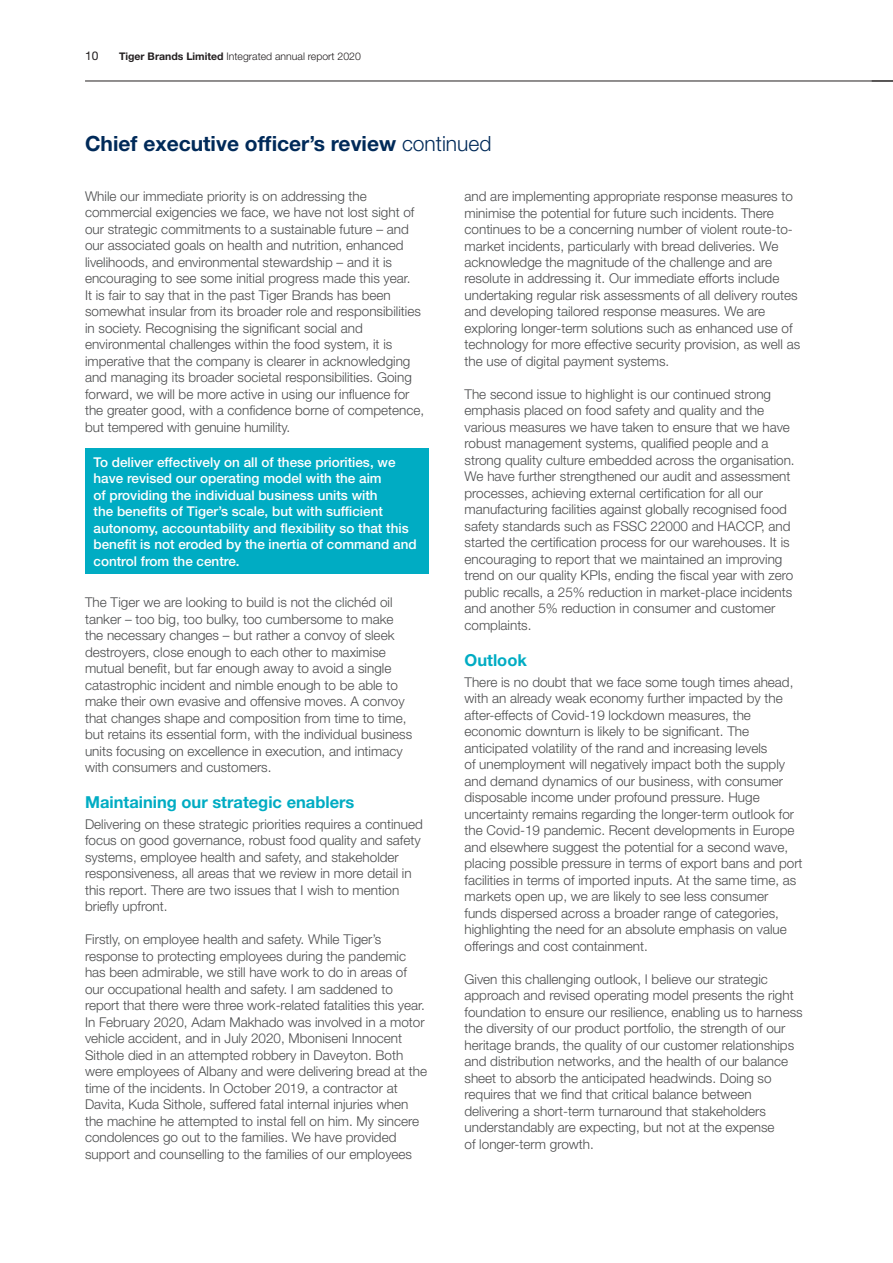
<style>
.page{position:relative;width:893px;height:1263px;background:#fff}
.page>*{position:absolute;margin:0;border:0;box-sizing:border-box;transform-origin:0 0}
.t1{font:700 21px "Helvetica Neue LT Std";color:#002a59}
.t2{font:700 16.5px "Helvetica Neue LT Std";color:#00acc3}
.t3{font:300 13.5px/16.5px "Helvetica Neue LT Std";color:#4b4c4d}
.t4{font:500 13.5px/16.5px "Helvetica Neue LT Std";color:#fff}
.t5{font:12px "Helvetica Neue LT Std";color:#231f20}
.t6{font:300 10.5px "Helvetica Neue LT Std";color:#231f20}
.s1{font-weight:700}
.s2{font-weight:300}
</style>
<div class="page">
<hr style="left:85px;top:81px;width:808px;height:1px;background:#231f20">
<div style="left:85px;top:448px;width:343px;height:126px;background:#00acc3"></div>
<p class="t5" style="left:85px;top:48px;width:15px">10</p>
<p class="t6" style="left:119px;top:49px;width:243px"><span class="s1">Tiger Brands Limited</span> Integrated annual report 2020</p>
<h1 class="t1" style="left:85px;top:130px;width:408px">Chief executive officer’s review <span class="s2">continued</span></h1>
<p class="t3" style="left:85px;top:188px;width:341px">While our immediate priority is on addressing the commercial exigencies we face, we have not lost sight of our strategic commitments to a sustainable future – and our associated goals on health and nutrition, enhanced livelihoods, and environmental stewardship – and it is encouraging to see some initial progress made this year.<br>It is fair to say that in the past Tiger Brands has been somewhat insular from its broader role and responsibilities in society. Recognising the significant social and environmental challenges within the food system, it is imperative that the company is clearer in acknowledging and managing its broader societal responsibilities. Going forward, we will be more active in using our influence for the greater good, with a confidence borne of competence, but tempered with genuine humility.</p>
<p class="t4" style="left:94px;top:453px;width:325px">To deliver effectively on all of these priorities, we have revised our operating model with the aim<br>of providing the individual business units with<br>the benefits of Tiger’s scale, but with sufficient autonomy, accountability and flexibility so that this benefit is not eroded by the inertia of command and control from the centre.</p>
<p class="t3" style="left:85px;top:594px;width:329px">The Tiger we are looking to build is not the clichéd oil tanker – too big, too bulky, too cumbersome to make the necessary changes – but rather a convoy of sleek destroyers, close enough to each other to maximise mutual benefit, but far enough away to avoid a single catastrophic incident and nimble enough to be able to make their own evasive and offensive moves. A convoy that changes shape and composition from time to time, but retains its essential form, with the individual business units focusing on excellence in execution, and intimacy with consumers and customers.</p>
<p class="t2" style="left:85px;top:792px;width:271px">Maintaining our strategic enablers</p>
<p class="t3" style="left:85px;top:816px;width:339px">Delivering on these strategic priorities requires a continued focus on good governance, robust food quality and safety systems, employee health and safety, and stakeholder responsiveness, all areas that we review in more detail in this report. There are two issues that I wish to mention briefly upfront.</p>
<p class="t3" style="left:85px;top:931px;width:344px">Firstly, on employee health and safety. While Tiger’s response to protecting employees during the pandemic has been admirable, we still have work to do in areas of our occupational health and safety. I am saddened to report that there were three work-related fatalities this year.<br>In February 2020, Adam Makhado was involved in a motor vehicle accident, and in July 2020, Mboniseni Innocent Sithole died in an attempted robbery in Daveyton. Both were employees of Albany and were delivering bread at the time of the incidents. In October 2019, a contractor at Davita, Kuda Sithole, suffered fatal internal injuries when the machine he attempted to instal fell on him. My sincere condolences go out to the families. We have provided support and counselling to the families of our employees</p>
<p class="t3" style="left:465px;top:188px;width:337px">and are implementing appropriate response measures to minimise the potential for future such incidents. There continues to be a concerning number of violent route-to&shy;market incidents, particularly with bread deliveries. We acknowledge the magnitude of the challenge and are resolute in addressing it. Our immediate efforts include undertaking regular risk assessments of all delivery routes and developing tailored response measures. We are exploring longer-term solutions such as enhanced use of technology for more effective security provision, as well as the use of digital payment systems.</p>
<p class="t3" style="left:465px;top:386px;width:332px">The second issue to highlight is our continued strong emphasis placed on food safety and quality and the various measures we have taken to ensure that we have robust management systems, qualified people and a strong quality culture embedded across the organisation.<br>We have further strengthened our audit and assessment processes, achieving external certification for all our manufacturing facilities against globally recognised food safety standards such as FSSC 22000 and HACCP, and started the certification process for our warehouses. It is encouraging to report that we maintained an improving trend on our quality KPIs, ending the fiscal year with zero public recalls, a 25% reduction in market-place incidents and another 5% reduction in consumer and customer complaints.</p>
<p class="t2" style="left:465px;top:650px;width:64px">Outlook</p>
<p class="t3" style="left:465px;top:673px;width:340px">There is no doubt that we face some tough times ahead, with an already weak economy further impacted by the after-effects of Covid-19 lockdown measures, the economic downturn is likely to be significant. The anticipated volatility of the rand and increasing levels<br>of unemployment will negatively impact both the supply and demand dynamics of our business, with consumer disposable income under profound pressure. Huge uncertainty remains regarding the longer-term outlook for the Covid-19 pandemic. Recent developments in Europe and elsewhere suggest the potential for a second wave, placing possible pressure in terms of export bans and port facilities in terms of imported inputs. At the same time, as markets open up, we are likely to see less consumer funds dispersed across a broader range of categories, highlighting the need for an absolute emphasis on value offerings and cost containment.</p>
<p class="t3" style="left:465px;top:970px;width:340px">Given this challenging outlook, I believe our strategic approach and revised operating model presents the right foundation to ensure our resilience, enabling us to harness the diversity of our product portfolio, the strength of our heritage brands, the quality of our customer relationships and distribution networks, and the health of our balance sheet to absorb the anticipated headwinds. Doing so requires that we find that critical balance between delivering a short-term turnaround that stakeholders understandably are expecting, but not at the expense<br>of longer-term growth.</p>
</div>
